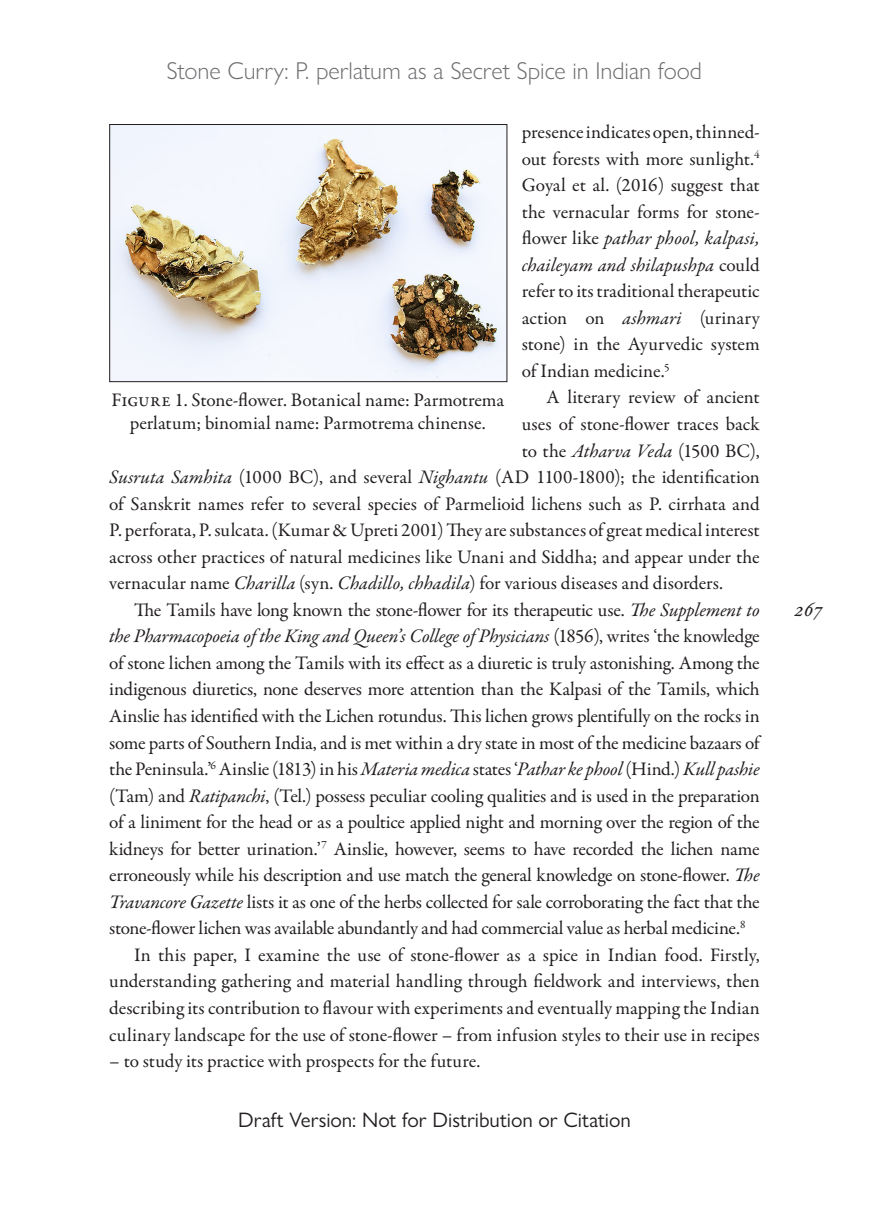
<style>
.page{position:relative;width:869px;height:1216px;background:#fff}
.page>*{position:absolute;margin:0;border:0;box-sizing:border-box;transform-origin:0 0}
.t1{font:300 24.5px "Gill Sans Nova";color:#6c6d70}
.t2{font:italic 22.75px "Garamond Premr Pro";color:#231f20}
.t3{font:21px "Gill Sans Nova";color:#231f20}
.Other_Paragraphs{font:19.25px/26.6px "Garamond Premr Pro";letter-spacing:-.01em;color:#231f20;text-align:justify}
.s1{font-style:italic}
</style>
<div class="page">
<img style="left:111px;top:126px;width:394px;height:254px">
<div style="left:109px;top:124px;width:398px;height:258px;border:1px solid #231f20"></div>
<p class="t1" style="left:167px;top:56px;width:536px">Stone Curry: P. perlatum as a Secret Spice in Indian food</p>
<p class="Other_Paragraphs" style="left:521px;top:119px;width:239px">presence indicates open, thinned&shy;out forests with more sunlight.<sup>4<br></sup>Goyal et al. (2016) suggest that the vernacular forms for stone&shy;flower like <span class="s1">pathar phool, kalpasi, chaileyam and shilapushpa</span> could refer to its traditional therapeutic action on <span class="s1">ashmari</span> (urinary stone) in the Ayurvedic system of Indian medicine.<sup>5</sup></p>
<p class="Other_Paragraphs" style="left:546px;top:384px;width:214px">A literary review of ancient</p>
<p class="Other_Paragraphs" style="left:521px;top:411px;width:239px">uses of stone-flower traces back</p>
<p class="Other_Paragraphs" style="left:521px;top:437px;width:239px">to the <span class="s1">Atharva Veda</span> (1500 BC),</p>
<p class="Other_Paragraphs" style="left:109px;top:464px;width:651px"><span class="s1">Susruta Samhita</span> (1000 BC), and several <span class="s1">Nighantu</span> (AD 1100-1800); the identification</p>
<p class="Other_Paragraphs" style="left:109px;top:490px;width:651px">of Sanskrit names refer to several species of Parmelioid lichens such as P. cirrhata and</p>
<p class="Other_Paragraphs" style="left:109px;top:517px;width:651px">P. perforata, P. sulcata. (Kumar &amp; Upreti 2001) They are substances of great medical interest</p>
<p class="Other_Paragraphs" style="left:109px;top:544px;width:651px">across other practices of natural medicines like Unani and Siddha; and appear under the</p>
<p class="Other_Paragraphs" style="left:109px;top:570px;width:615px">vernacular name <span class="s1">Charilla</span> (syn. <span class="s1">Chadillo, chhadila</span>) for various diseases and disorders.</p>
<p class="Other_Paragraphs" style="left:109px;top:597px;width:651px;text-indent:25px">The Tamils have long known the stone-flower for its therapeutic use. <span class="s1">The Supplement to the Pharmacopoeia of the King and Queen’s College of Physicians</span> (1856), writes ‘the knowledge of stone lichen among the Tamils with its effect as a diuretic is truly astonishing. Among the indigenous diuretics, none deserves more attention than the Kalpasi of the Tamils, which Ainslie has identified with the Lichen rotundus. This lichen grows plentifully on the rocks in some parts of Southern India, and is met within a dry state in most of the medicine bazaars of the Peninsula.’<sup>6</sup> Ainslie (1813) in his <span class="s1">Materia medica</span> states ‘<span class="s1">Pathar ke phool</span> (Hind.) <span class="s1">Kull pashie </span>(Tam) and <span class="s1">Ratipanchi</span>, (Tel.) possess peculiar cooling qualities and is used in the preparation of a liniment for the head or as a poultice applied night and morning over the region of the kidneys for better urination.’<sup>7</sup> Ainslie, however, seems to have recorded the lichen name erroneously while his description and use match the general knowledge on stone-flower. <span class="s1">The Travancore Gazette</span> lists it as one of the herbs collected for sale corroborating the fact that the stone-flower lichen was available abundantly and had commercial value as herbal medicine.<sup>8</sup></p>
<p class="Other_Paragraphs" style="left:109px;top:942px;width:651px;text-indent:25px">In this paper, I examine the use of stone-flower as a spice in Indian food. Firstly, understanding gathering and material handling through fieldwork and interviews, then describing its contribution to flavour with experiments and eventually mapping the Indian culinary landscape for the use of stone-flower – from infusion styles to their use in recipes</p>
<p class="Other_Paragraphs" style="left:109px;top:1048px;width:372px">– to study its practice with prospects for the future.</p>
<p class="Other_Paragraphs" style="left:111px;top:389px;width:394px;line-height:22.8px;text-align:center">Figure 1. Stone-flower. Botanical name: Parmotrema perlatum; binomial name: Parmotrema chinense.</p>
<p class="t3" style="left:238px;top:1107px;width:394px">Draft Version: Not for Distribution or Citation</p>
<p class="t2" style="left:794px;top:594px;width:30px">267</p>
</div>
